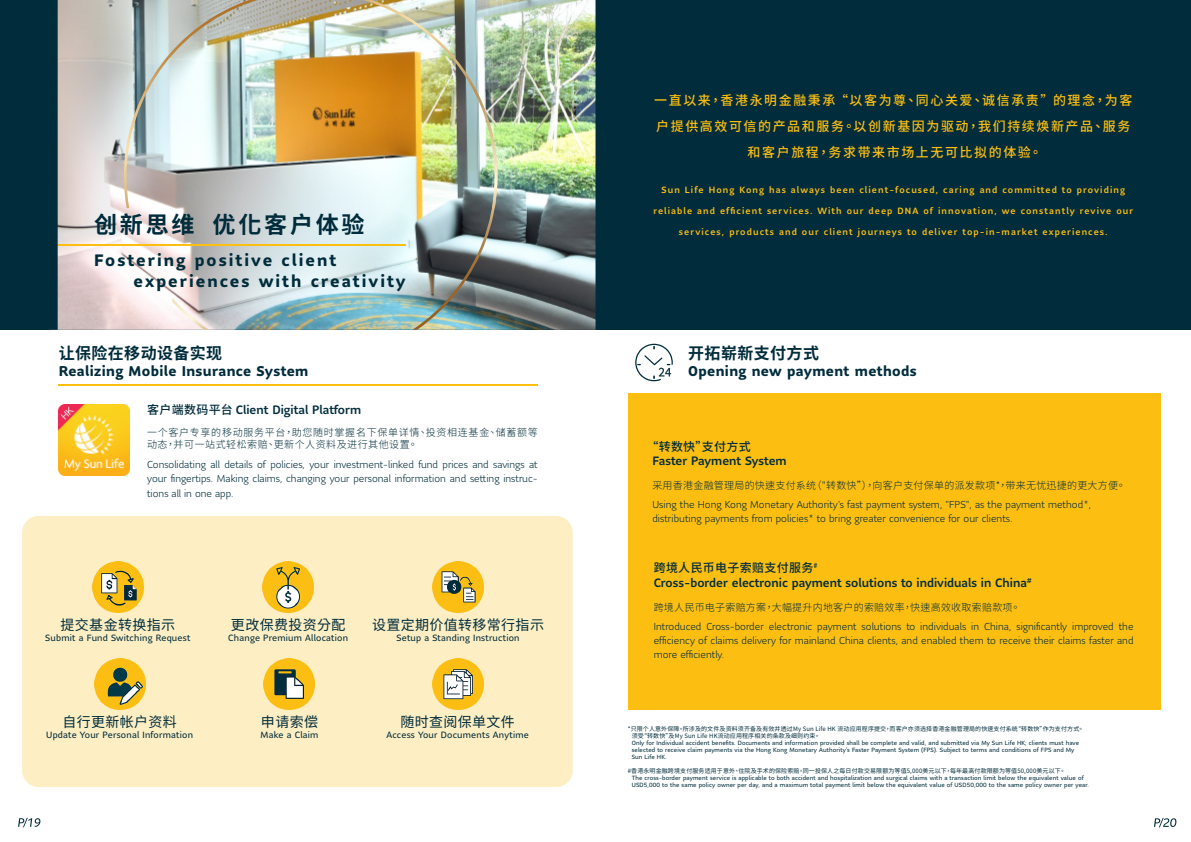
<style>
.page{position:relative;width:1191px;height:842px;background:#fff}
.page>*{position:absolute;margin:0;border:0;box-sizing:border-box;transform-origin:0 0}
.t1{font:700 23px "Noto Sans CJ Ktc";letter-spacing:.12em;color:#002c3b}
.t2{font:700 16.5px/21px "Sun Life Sans";letter-spacing:.12em;color:#002c3b}
.t3{font:700 16px "Noto Sans CJ Ktc";letter-spacing:.025em;color:#002c3b}
.t4{font:700 14px "Sun Life Sans";letter-spacing:.025em;color:#002c3b}
.t5{font:14px "Noto Sans CJ Ktc";letter-spacing:.025em;color:#002c3b}
.t6{font:500 13px/26px "Noto Sans CJ Ktc";letter-spacing:.12em;color:#fdbe12;text-align:center}
.t7{font:500 12px "Sun Life Sans";color:#002c3b}
.t8{font:500 12px "Noto Sans CJ Ktc";letter-spacing:.025em;color:#002c3b}
.t9{font:300 10px/14px "Sun Life Sans";letter-spacing:.005em;color:#002c3b;text-align:justify}
.t10{font:300 10px "Noto Sans CJ Ktc";letter-spacing:.025em;color:#002c3b}
.t11{font:300 10px/12px "Noto Sans CJ Ktc";letter-spacing:.07em;color:#002c3b}
.t12{font:500 9px "Sun Life Sans";letter-spacing:.12em;color:#fdbe12}
.t13{font:9px "Sun Life Sans";letter-spacing:.025em;color:#002c3b}
.t14{font:6px/7px "Sun Life Sans";letter-spacing:.02em;color:#002c3b}
.t15{font:6px/7px "Noto Sans CJ Ktc";letter-spacing:.02em;color:#002c3b}
.s1{font-family:"Noto Sans CJ Ktc"}
</style>
<div class="page">
<div style="left:629px;top:393px;width:532px;height:317px;background:#fdbe12"></div>
<div style="left:22px;top:516px;width:550px;height:271px;background:#fdeec3;border-radius:17px"></div>
<div style="left:0;top:0;width:1191px;height:330px;background:#002c3b"></div>
<img style="left:58px;top:0;width:537px;height:330px">
<svg style="left:18px;top:818px;width:22px;height:9px"></svg>
<svg style="left:1154px;top:818px;width:22px;height:9px"></svg>
<hr style="left:50px;top:244px;width:355px;height:1px;background:#fdbe12">
<img style="left:172px;top:127px;width:340px;height:203px">
<img style="left:115px;top:0;width:386px;height:208px">
<img style="left:59px;top:405px;width:71px;height:71px">
<hr style="left:59px;top:385px;width:479px;height:1px;background:#fdbe12">
<img style="left:92px;top:561px;width:51px;height:51px">
<img style="left:94px;top:659px;width:51px;height:51px">
<img style="left:263px;top:561px;width:51px;height:51px">
<img style="left:264px;top:659px;width:51px;height:51px">
<img style="left:432px;top:561px;width:51px;height:51px">
<img style="left:432px;top:659px;width:51px;height:51px">
<div style="left:0;top:0;width:58px;height:330px;background:#002c3b"></div>
<svg style="left:635px;top:344px;width:38px;height:37px"></svg>
<h1 class="t1" style="left:94px;top:212px;width:272px">创新思维 优化客户体验</h1>
<h2 class="t2" style="left:134px;top:250px;width:273px;text-indent:-39px">Fostering positive client experiences with creativity</h2>
<h3 class="t3" style="left:59px;top:344px;width:165px">让保险在移动设备实现</h3>
<h3 class="t4" style="left:59px;top:362px;width:251px">Realizing Mobile Insurance System</h3>
<h3 class="t7" style="left:147px;top:402px;width:215px"><span class="s1">客户端数码平台</span> Client Digital Platform</h3>
<h3 class="t11" style="left:147px;top:427px;width:392px">一个客户专享的移动服务平台，助您随时掌握名下保单详情、投资相连基金、储蓄额等动态，并可一站式轻松索赔、更新个人资料及进行其他设置。</h3>
<h3 class="t9" style="left:147px;top:457px;width:392px;line-height:14.5px">Consolidating all details of policies, your investment-linked fund prices and savings at your fingertips. Making claims, changing your personal information and setting instruc&shy;tions all in one app.</h3>
<h3 class="t5" style="left:61px;top:617px;width:116px">提交基金转换指示</h3>
<h3 class="t13" style="left:45px;top:632px;width:147px">Submit a Fund Switching Request</h3>
<h3 class="t5" style="left:62px;top:714px;width:116px">自行更新帐户资料</h3>
<h3 class="t13" style="left:46px;top:729px;width:148px">Update Your Personal Information</h3>
<h3 class="t5" style="left:231px;top:617px;width:116px">更改保费投资分配</h3>
<h3 class="t13" style="left:228px;top:631px;width:121px">Change Premium Allocation</h3>
<h3 class="t5" style="left:372px;top:617px;width:173px">设置定期价值转移常行指示</h3>
<h3 class="t13" style="left:396px;top:632px;width:125px">Setup a Standing Instruction</h3>
<h3 class="t5" style="left:261px;top:714px;width:59px">申请索偿</h3>
<h3 class="t13" style="left:260px;top:729px;width:59px">Make a Claim</h3>
<h3 class="t5" style="left:400px;top:714px;width:116px">随时查阅保单文件</h3>
<h3 class="t13" style="left:386px;top:729px;width:144px">Access Your Documents Anytime</h3>
<h3 class="t6" style="left:654px;top:88px;width:480px">一直以来，香港永明金融秉承“以客为尊、同心关爱、诚信承责”的理念，为客户提供高效可信的产品和服务。以创新基因为驱动，我们持续焕新产品、服务和客户旅程，务求带来市场上无可比拟的体验。</h3>
<h3 class="t12" style="left:661px;top:184px;width:465px">Sun Life Hong Kong has always been client-focused, caring and committed to providing</h3>
<h3 class="t12" style="left:653px;top:205px;width:481px">reliable and efficient services. With our deep DNA of innovation, we constantly revive our</h3>
<h3 class="t12" style="left:679px;top:226px;width:430px">services, products and our client journeys to deliver top-in-market experiences.</h3>
<h3 class="t3" style="left:688px;top:344px;width:132px">开拓崭新支付方式</h3>
<h3 class="t4" style="left:688px;top:362px;width:230px">Opening new payment methods</h3>
<h3 class="t8" style="left:646px;top:440px;width:106px">“转数快”支付方式</h3>
<h3 class="t7" style="left:652px;top:453px;width:136px">Faster Payment System</h3>
<h3 class="t10" style="left:652px;top:480px;width:475px">采用香港金融管理局的快速支付系统（"转数快”），向客户支付保单的派发款项*，带来无忧迅捷的更大方便。</h3>
<h3 class="t9" style="left:652px;top:497px;width:440px">Using the Hong Kong Monetary Authority's fast payment system, "FPS", as the payment method*, distributing payments from policies* to bring greater convenience for our clients.</h3>
<h3 class="t8" style="left:653px;top:561px;width:165px">跨境人民币电子索赔支付服务<sup>#</sup></h3>
<h3 class="t7" style="left:653px;top:574px;width:380px">Cross-border electronic payment solutions to individuals in China<sup>#</sup></h3>
<h3 class="t10" style="left:653px;top:601px;width:368px">跨境人民币电子索赔方案，大幅提升内地客户的索赔效率，快速高效收取索赔款项。</h3>
<p class="t9" style="left:653px;top:619px;width:481px">Introduced Cross-border electronic payment solutions to individuals in China, significantly improved the efficiency of claims delivery for mainland China clients, and enabled them to receive their claims faster and more efficiently.</p>
<p class="t15" style="left:632px;top:725px;width:454px;text-indent:-4px">*只限个人意外保障。所涉及的文件及资料须齐备及有效并透过My Sun Life HK 流动应用程序提交，而客户亦须选择香港金融管理局的快速支付系统“转数快”作为支付方式。须受“转数快”及My Sun Life HK流动应用程序相关的条款及细则约束。</p>
<p class="t14" style="left:632px;top:739px;width:449px">Only for Individual accident benefits. Documents and information provided shall be complete and valid, and submitted via My Sun Life HK; clients must have selected to receive claim payments via the Hong Kong Monetary Authority’s Faster Payment System (FPS). Subject to terms and conditions of FPS and My<br>Sun Life HK.</p>
<p class="t15" style="left:628px;top:767px;width:439px">#香港永明金融跨境支付服务适用于意外、住院及手术的保险索赔，同一投保人之每日付款交易限额为等值5,000美元以下，每年最高付款限额为等值50,000美元以下。</p>
<p class="t14" style="left:632px;top:774px;width:459px">The cross-border payment service is applicable to both accident and hospitalization and surgical claims with a transaction limit below the equivalent value of<br>USD5,000 to the same policy owner per day, and a maximum total payment limit below the equivalent value of USD50,000 to the same policy owner per year.</p>
</div>
